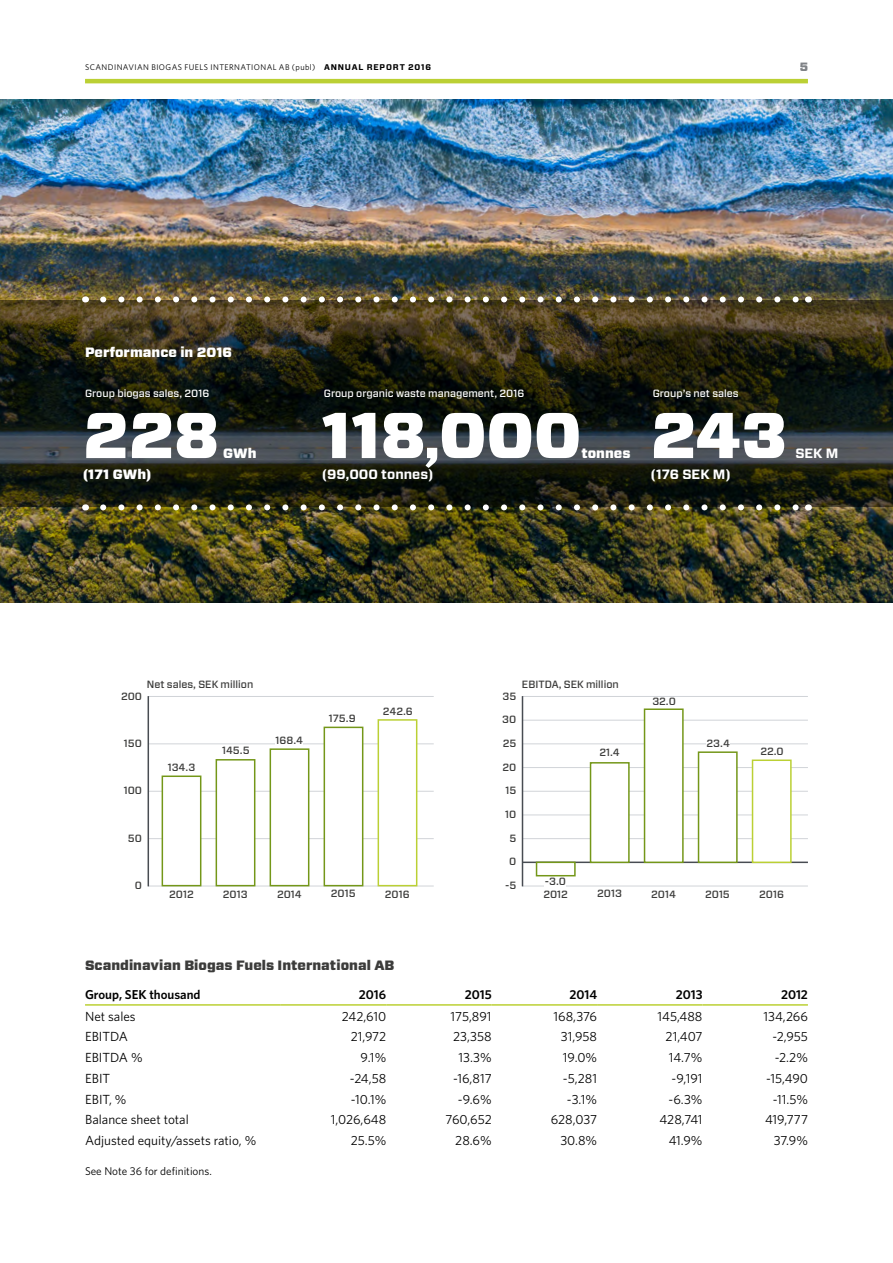
<style>
.page{position:relative;width:893px;height:1263px;background:#fff}
.page>*{position:absolute;margin:0;border:0;box-sizing:border-box;transform-origin:0 0}
.t1{font:900 64.5px "Forza";color:#fff}
.t2{font:900 13.5px "Forza";color:#3c3c3b}
.t3{font:900 13.5px "Forza";color:#fff}
.t4{font:700 13.5px "Forza";color:#fff}
.t5{font:13.2px "Whitney";color:#000}
.t6{font:600 12.9px "Whitney";color:#000}
.t7{font:900 12px "Forza";color:#484c52}
.t8{font:11.25px "Whitney";color:#000}
.t9{font:500 10.5px "Forza";color:#3c3c3b}
.t10{font:500 10.5px "Forza";color:#fff}
.t11{font:8.25px "Whitney";letter-spacing:.05em;color:#000}
.s1{font-family:"Forza";font-weight:700}
.s2{font-size:55.5px}
</style>
<div class="page">
<hr style="left:85px;top:79px;width:723px;height:4px;background:#bbd034">
<img style="left:0;top:100px;width:893px;height:503px">
<svg style="left:0;top:300px;width:893px;height:206px;background:#28291c"></svg>
<img style="left:103px;top:504px;width:696px;height:6px">
<img style="left:103px;top:296px;width:696px;height:6px">
<hr style="left:85px;top:1004px;width:196px;height:2px;background:#bbd034">
<hr style="left:281px;top:1004px;width:105px;height:2px;background:#bbd034">
<hr style="left:386px;top:1004px;width:106px;height:2px;background:#bbd034">
<hr style="left:492px;top:1004px;width:105px;height:2px;background:#bbd034">
<hr style="left:597px;top:1004px;width:105px;height:2px;background:#bbd034">
<hr style="left:702px;top:1004px;width:106px;height:2px;background:#bbd034">
<hr style="left:148px;top:886px;width:286px;height:1px;background:#d1d4d8">
<hr style="left:148px;top:838px;width:286px;height:1px;background:#d1d4d8">
<hr style="left:148px;top:791px;width:286px;height:1px;background:#d1d4d8">
<hr style="left:148px;top:743px;width:286px;height:1px;background:#d1d4d8">
<hr style="left:148px;top:696px;width:286px;height:1px;background:#d1d4d8">
<div style="left:324px;top:727px;width:39px;height:159px;background:#fff;border:2px solid #749719"></div>
<div style="left:378px;top:719px;width:39px;height:167px;background:#fff;border:2px solid #bbd034"></div>
<div style="left:270px;top:748px;width:39px;height:138px;background:#fff;border:2px solid #749719"></div>
<div style="left:276px;top:737px;width:27px;height:8px;background:#fff"></div>
<div style="left:216px;top:759px;width:39px;height:127px;background:#fff;border:2px solid #749719"></div>
<div style="left:162px;top:775px;width:39px;height:111px;background:#fff;border:2px solid #749719"></div>
<hr style="left:148px;top:696px;width:1px;height:190px;background:#484c52">
<hr style="left:522px;top:886px;width:286px;height:1px;background:#d1d4d8">
<hr style="left:522px;top:838px;width:286px;height:1px;background:#d1d4d8">
<hr style="left:522px;top:814px;width:286px;height:1px;background:#d1d4d8">
<hr style="left:522px;top:791px;width:286px;height:1px;background:#d1d4d8">
<hr style="left:522px;top:767px;width:286px;height:1px;background:#d1d4d8">
<hr style="left:522px;top:861px;width:286px;height:2px;background:#484c52">
<hr style="left:522px;top:743px;width:286px;height:1px;background:#d1d4d8">
<hr style="left:522px;top:720px;width:286px;height:1px;background:#d1d4d8">
<hr style="left:522px;top:696px;width:286px;height:1px;background:#d1d4d8">
<div style="left:698px;top:751px;width:40px;height:112px;background:#fff;border:2px solid #749719"></div>
<div style="left:707px;top:740px;width:23px;height:8px;background:#fff"></div>
<div style="left:752px;top:759px;width:40px;height:104px;background:#fff;border:2px solid #bbd034"></div>
<div style="left:644px;top:708px;width:40px;height:155px;background:#fff;border:2px solid #749719"></div>
<div style="left:590px;top:762px;width:40px;height:101px;background:#fff;border:2px solid #749719"></div>
<div style="left:536px;top:861px;width:40px;height:15px;background:#fff;border:2px solid #749719"></div>
<div style="left:545px;top:878px;width:21px;height:9px;background:#fff"></div>
<hr style="left:522px;top:696px;width:1px;height:190px;background:#484c52">
<p class="t11" style="left:85px;top:62px;width:348px">SCANDINAVIAN BIOGAS FUELS INTERNATIONAL AB (publ) <span class="s1">ANNUAL REPORT 2016</span></p>
<p class="t7" style="left:800px;top:59px;width:10px">5</p>
<p class="t3" style="left:85px;top:343px;width:149px">Performance in 2016</p>
<p class="t10" style="left:85px;top:386px;width:126px">Group biogas sales, 2016</p>
<p class="t10" style="left:324px;top:386px;width:202px">Group organic waste management, 2016</p>
<p class="t10" style="left:653px;top:386px;width:87px">Group’s net sales</p>
<h1 class="t1" style="left:83px;top:392px;width:137px">228</h1>
<h1 class="t1" style="left:322px;top:392px;width:261px">118<span class="s2">,</span>000</h1>
<h1 class="t1" style="left:651px;top:392px;width:138px">243</h1>
<p class="t3" style="left:223px;top:444px;width:35px">GWh</p>
<p class="t3" style="left:581px;top:444px;width:51px">tonnes</p>
<p class="t3" style="left:83px;top:465px;width:70px">(171 GWh)</p>
<p class="t4" style="left:322px;top:465px;width:113px">(99,000 tonnes)</p>
<p class="t4" style="left:651px;top:465px;width:82px">(176 SEK M)</p>
<p class="t4" style="left:795px;top:444px;width:45px">SEK M</p>
<p class="t9" style="left:147px;top:678px;width:108px">Net sales, SEK million</p>
<p class="t9" style="left:522px;top:678px;width:98px">EBITDA, SEK million</p>
<p class="t9" style="left:121px;top:689px;width:23px">200</p>
<p class="t9" style="left:124px;top:736px;width:20px">150</p>
<p class="t9" style="left:168px;top:760px;width:29px">134.3</p>
<p class="t9" style="left:222px;top:744px;width:29px">145.5</p>
<p class="t9" style="left:276px;top:733px;width:29px">168.4</p>
<p class="t9" style="left:329px;top:711px;width:28px">175.9</p>
<p class="t9" style="left:383px;top:704px;width:31px">242.6</p>
<p class="t9" style="left:502px;top:689px;width:15px">35</p>
<p class="t9" style="left:502px;top:713px;width:16px">30</p>
<p class="t9" style="left:503px;top:736px;width:15px">25</p>
<p class="t9" style="left:502px;top:760px;width:15px">20</p>
<p class="t9" style="left:599px;top:746px;width:22px">21.4</p>
<p class="t9" style="left:652px;top:694px;width:25px">32.0</p>
<p class="t9" style="left:707px;top:736px;width:25px">23.4</p>
<p class="t9" style="left:760px;top:745px;width:25px">22.0</p>
<p class="t9" style="left:124px;top:784px;width:20px">100</p>
<p class="t9" style="left:505px;top:784px;width:12px">15</p>
<p class="t9" style="left:505px;top:807px;width:13px">10</p>
<p class="t9" style="left:128px;top:831px;width:16px">50</p>
<p class="t9" style="left:509px;top:831px;width:8px">5</p>
<p class="t9" style="left:509px;top:855px;width:9px">0</p>
<p class="t9" style="left:135px;top:878px;width:9px">0</p>
<p class="t9" style="left:169px;top:887px;width:26px">2012</p>
<p class="t9" style="left:223px;top:887px;width:26px">2013</p>
<p class="t9" style="left:277px;top:887px;width:26px">2014</p>
<p class="t9" style="left:331px;top:887px;width:26px">2015</p>
<p class="t9" style="left:385px;top:887px;width:26px">2016</p>
<p class="t9" style="left:505px;top:878px;width:13px">-5</p>
<p class="t9" style="left:545px;top:875px;width:23px">-3.0</p>
<p class="t9" style="left:543px;top:887px;width:26px">2012</p>
<p class="t9" style="left:597px;top:887px;width:26px">2013</p>
<p class="t9" style="left:651px;top:887px;width:26px">2014</p>
<p class="t9" style="left:705px;top:887px;width:26px">2015</p>
<p class="t9" style="left:759px;top:887px;width:26px">2016</p>
<p class="t2" style="left:85px;top:956px;width:311px">Scandinavian Biogas Fuels International AB</p>
<p class="t6" style="left:85px;top:985px;width:117px">Group, SEK thousand</p>
<p class="t6" style="left:359px;top:985px;width:29px">2016</p>
<p class="t6" style="left:465px;top:985px;width:28px">2015</p>
<p class="t6" style="left:569px;top:985px;width:29px">2014</p>
<p class="t6" style="left:676px;top:985px;width:28px">2013</p>
<p class="t6" style="left:781px;top:985px;width:28px">2012</p>
<p class="t5" style="left:85px;top:1007px;width:52px">Net sales</p>
<p class="t5" style="left:342px;top:1007px;width:46px">242,610</p>
<p class="t5" style="left:451px;top:1007px;width:43px">175,891</p>
<p class="t5" style="left:553px;top:1007px;width:45px">168,376</p>
<p class="t5" style="left:657px;top:1007px;width:46px">145,488</p>
<p class="t5" style="left:763px;top:1007px;width:46px">134,266</p>
<p class="t5" style="left:85px;top:1028px;width:44px">EBITDA</p>
<p class="t5" style="left:351px;top:1028px;width:37px">21,972</p>
<p class="t5" style="left:453px;top:1028px;width:40px">23,358</p>
<p class="t5" style="left:561px;top:1028px;width:38px">31,958</p>
<p class="t5" style="left:666px;top:1028px;width:38px">21,407</p>
<p class="t5" style="left:772px;top:1028px;width:37px">-2,955</p>
<p class="t5" style="left:85px;top:1049px;width:59px">EBITDA %</p>
<p class="t5" style="left:361px;top:1049px;width:27px">9.1%</p>
<p class="t5" style="left:458px;top:1049px;width:35px">13.3%</p>
<p class="t5" style="left:563px;top:1049px;width:36px">19.0%</p>
<p class="t5" style="left:669px;top:1049px;width:35px">14.7%</p>
<p class="t5" style="left:775px;top:1049px;width:35px">-2.2%</p>
<p class="t5" style="left:85px;top:1069px;width:27px">EBIT</p>
<p class="t5" style="left:350px;top:1069px;width:38px">-24,58</p>
<p class="t5" style="left:453px;top:1069px;width:40px">-16,817</p>
<p class="t5" style="left:563px;top:1069px;width:36px">-5,281</p>
<p class="t5" style="left:672px;top:1069px;width:32px">-9,191</p>
<p class="t5" style="left:766px;top:1069px;width:43px">-15,490</p>
<p class="t5" style="left:85px;top:1090px;width:43px">EBIT, %</p>
<p class="t5" style="left:351px;top:1090px;width:37px">-10.1%</p>
<p class="t5" style="left:458px;top:1090px;width:35px">-9.6%</p>
<p class="t5" style="left:567px;top:1090px;width:32px">-3.1%</p>
<p class="t5" style="left:669px;top:1090px;width:35px">-6.3%</p>
<p class="t5" style="left:773px;top:1090px;width:37px">-11.5%</p>
<p class="t5" style="left:85px;top:1111px;width:105px">Balance sheet total</p>
<p class="t5" style="left:331px;top:1111px;width:57px">1,026,648</p>
<p class="t5" style="left:445px;top:1111px;width:48px">760,652</p>
<p class="t5" style="left:551px;top:1111px;width:48px">628,037</p>
<p class="t5" style="left:659px;top:1111px;width:45px">428,741</p>
<p class="t5" style="left:765px;top:1111px;width:44px">419,777</p>
<p class="t5" style="left:85px;top:1132px;width:173px">Adjusted equity/assets ratio, %</p>
<p class="t5" style="left:351px;top:1132px;width:37px">25.5%</p>
<p class="t5" style="left:455px;top:1132px;width:38px">28.6%</p>
<p class="t5" style="left:560px;top:1132px;width:38px">30.8%</p>
<p class="t5" style="left:669px;top:1132px;width:35px">41.9%</p>
<p class="t5" style="left:774px;top:1132px;width:36px">37.9%</p>
<p class="t8" style="left:85px;top:1163px;width:128px">See Note 36 for definitions.</p>
</div>
